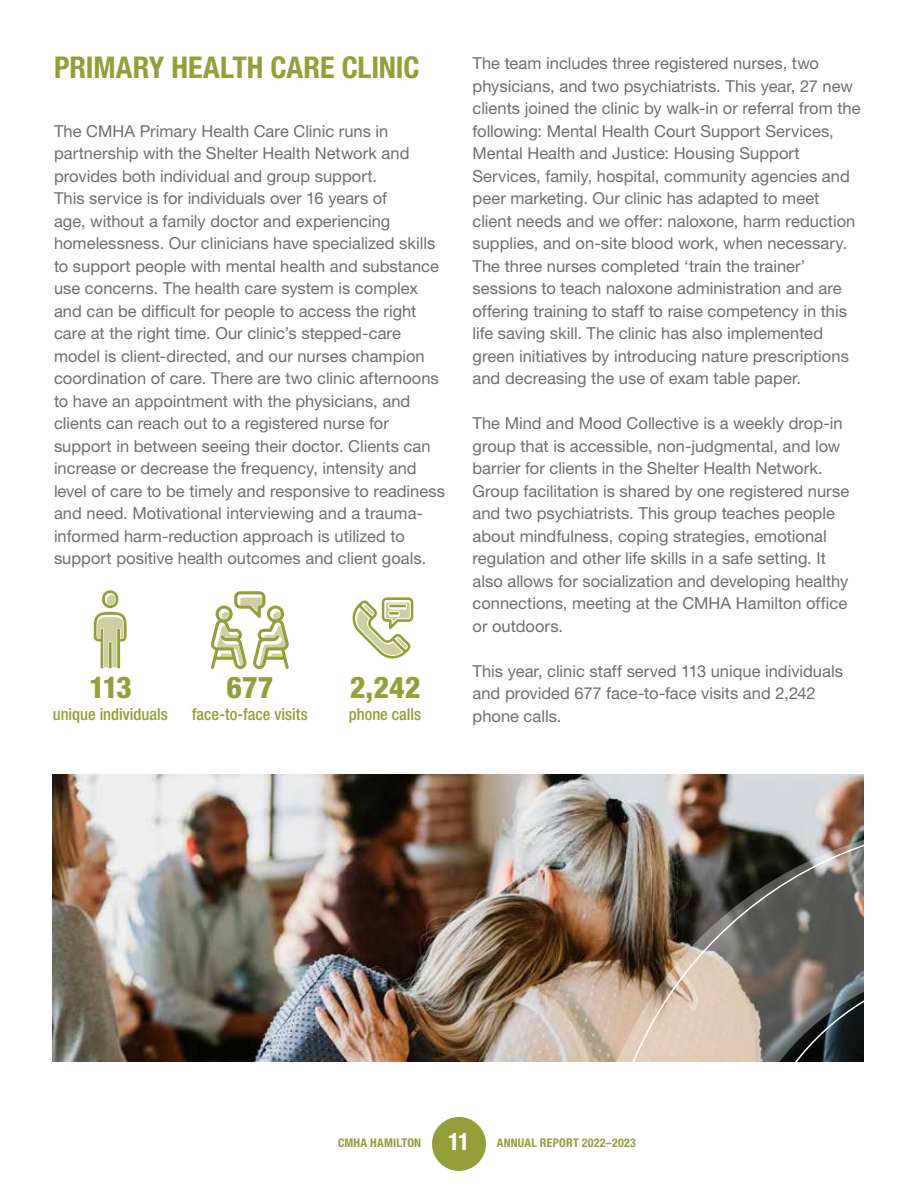
<style>
.page{position:relative;width:918px;height:1188px;background:#fff}
.page>*{position:absolute;margin:0;border:0;box-sizing:border-box;transform-origin:0 0}
.t1{font:700 condensed 30px "Helvetica Neue LT Std";letter-spacing:-.005em;color:#969e39}
.t2{font:800 condensed 30px "Helvetica Neue LT Std";letter-spacing:-.005em;color:#969e39}
.t3{font:16.5px/22.5px "Helvetica Neue LT Std";color:#6d6e71}
.t4{font:500 condensed 16.5px "Helvetica Neue LT Std";color:#969e39}
.t5{font:700 condensed 12px "Helvetica Neue LT Std";letter-spacing:.02em;color:#969e39}
.s1{font-size:24px;color:#fff}
</style>
<div class="page">
<img style="left:53px;top:775px;width:811px;height:286px">
<svg style="left:211px;top:591px;width:78px;height:78px"></svg>
<svg style="left:352px;top:597px;width:62px;height:62px"></svg>
<svg style="left:93px;top:590px;width:34px;height:79px"></svg>
<svg style="left:587px;top:824px;width:15px;height:238px;background:#af947f"></svg>
<img style="left:602px;top:823px;width:262px;height:239px">
<div style="left:432px;top:1117px;width:54px;height:54px;background:#969e39;border-radius:50%"></div>
<h1 class="t1" style="left:54px;top:49px;width:367px">PRIMARY HEALTH CARE CLINIC</h1>
<p class="t3" style="left:54px;top:119px;width:393px">The CMHA Primary Health Care Clinic runs in partnership with the Shelter Health Network and provides both individual and group support.<br>This service is for individuals over 16 years of<br>age, without a family doctor and experiencing homelessness. Our clinicians have specialized skills to support people with mental health and substance use concerns. The health care system is complex and can be difficult for people to access the right care at the right time. Our clinic’s stepped-care model is client-directed, and our nurses champion coordination of care. There are two clinic afternoons to have an appointment with the physicians, and clients can reach out to a registered nurse for support in between seeing their doctor. Clients can increase or decrease the frequency, intensity and level of care to be timely and responsive to readiness and need. Motivational interviewing and a trauma&shy;informed harm-reduction approach is utilized to support positive health outcomes and client goals.</p>
<h1 class="t2" style="left:89px;top:669px;width:44px">113</h1>
<p class="t4" style="left:53px;top:705px;width:116px">unique individuals</p>
<h1 class="t2" style="left:227px;top:669px;width:48px">677</h1>
<p class="t4" style="left:192px;top:705px;width:117px">face-to-face visits</p>
<h1 class="t2" style="left:350px;top:669px;width:72px">2,242</h1>
<p class="t4" style="left:349px;top:705px;width:74px">phone calls</p>
<p class="t3" style="left:473px;top:52px;width:390px">The team includes three registered nurses, two physicians, and two psychiatrists. This year, 27 new clients joined the clinic by walk-in or referral from the following: Mental Health Court Support Services, Mental Health and Justice: Housing Support Services, family, hospital, community agencies and peer marketing. Our clinic has adapted to meet client needs and we offer: naloxone, harm reduction supplies, and on-site blood work, when necessary.<br>The three nurses completed ‘train the trainer’ sessions to teach naloxone administration and are offering training to staff to raise competency in this life saving skill. The clinic has also implemented green initiatives by introducing nature prescriptions and decreasing the use of exam table paper.</p>
<p class="t3" style="left:473px;top:412px;width:378px">The Mind and Mood Collective is a weekly drop-in group that is accessible, non-judgmental, and low barrier for clients in the Shelter Health Network.<br>Group facilitation is shared by one registered nurse and two psychiatrists. This group teaches people about mindfulness, coping strategies, emotional regulation and other life skills in a safe setting. It also allows for socialization and developing healthy connections, meeting at the CMHA Hamilton office or outdoors.</p>
<p class="t3" style="left:473px;top:660px;width:372px">This year, clinic staff served 113 unique individuals and provided 677 face-to-face visits and 2,242 phone calls.</p>
<p class="t5" style="left:338px;top:1136px;width:300px">CMHA HAMILTON <span class="s1">11</span> ANNUAL REPORT 2022–2023</p>
</div>
